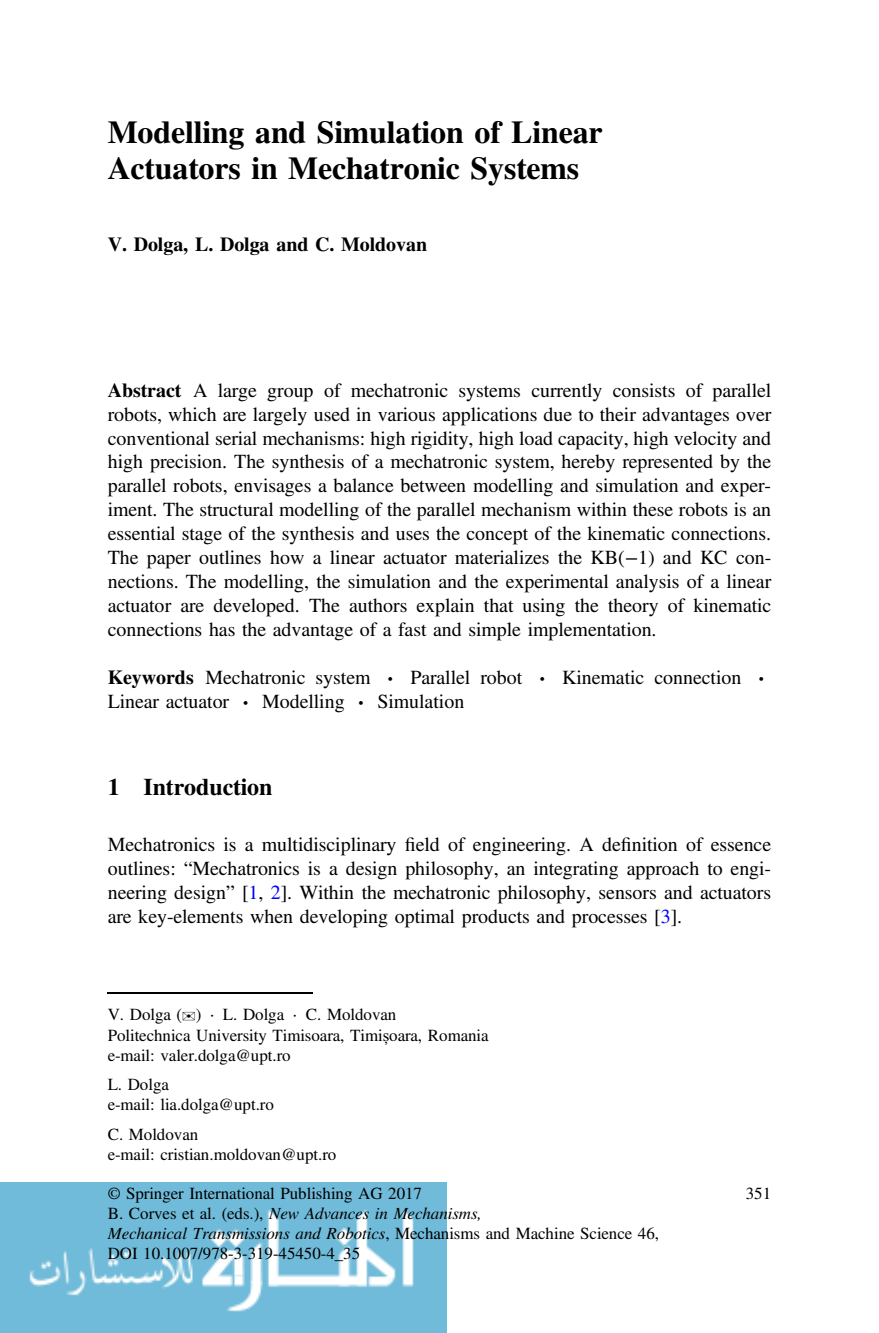
<style>
.page{position:relative;width:879px;height:1333px;background:#fff}
.page>*{position:absolute;margin:0;border:0;box-sizing:border-box;transform-origin:0 0}
.t1{font:31.8px/35.8px "STIX Bold 2";color:#000}
.t2{font:24px "STIX Bold 2";color:#000}
.t3{font:20px/24px "STIX";color:#000;text-align:justify}
.t4{font:20px "STIX Bold 2";color:#000}
.t5{font:17px/20.2px "STIX";color:#000}
.t6{font:17px/20px "STIX Italic 2";color:#000}
.s1{font-family:"STIX Bold 2"}
.s2{font-style:inherit}
.s3{font-size:31.8px}
.s4{font-family:"STIX Regular+fb"}
.s5{color:#00f}
.s6{font-size:20px}
.s7{font-family:"Times.New.Roman.unicode"}
.s8{font-family:"STIX"}
</style>
<div class="page">
<img style="left:0;top:1182px;width:446px;height:150px">
<hr style="left:108px;top:992px;width:205px;height:1px;background:#000">
<h1 class="t1" style="left:108px;top:114px;width:496px">Modelling and Simulation of Linear<br>Actuators in Mechatronic Systems</h1>
<p class="t4" style="left:108px;top:232px;width:321px">V. Dolga, L. Dolga and C. Moldovan</p>
<p class="t3" style="left:108px;top:380px;width:665px"><span class="s1">Abstract</span> A large group of mechatronic systems currently consists of parallel robots, which are largely used in various applications due to their advantages over conventional serial mechanisms: high rigidity, high load capacity, high velocity and high precision. The synthesis of a mechatronic system, hereby represented by the parallel robots, envisages a balance between modelling and simulation and exper&shy;iment. The structural modelling of the parallel mechanism within these robots is an essential stage of the synthesis and uses the concept of the kinematic connections.<br>The paper outlines how a linear actuator materializes the KB(<span class="s2">−</span>1) and KC con&shy;nections. The modelling, the simulation and the experimental analysis of a linear actuator are developed. The authors explain that using the theory of kinematic connections has the advantage of a fast and simple implementation.</p>
<p class="t3" style="left:108px;top:667px;width:659px"><span class="s1">Keywords</span> Mechatronic system <span class="s3">⋅</span> Parallel robot <span class="s3">⋅</span> Kinematic connection <span class="s3">⋅<br></span>Linear actuator <span class="s3">⋅</span> Modelling <span class="s3">⋅</span> Simulation</p>
<p class="t2" style="left:108px;top:773px;width:166px">1 Introduction</p>
<p class="t3" style="left:108px;top:834px;width:665px">Mechatronics is a multidisciplinary <span class="s4">fi</span>eld of engineering. A de<span class="s4">fi</span>nition of essence outlines: <span class="s2">“</span>Mechatronics is a design philosophy, an integrating approach to engi&shy;neering design<span class="s2">”</span> [<span class="s5">1</span>, <span class="s5">2</span>]. Within the mechatronic philosophy, sensors and actuators are key-elements when developing optimal products and processes [<span class="s5">3</span>].</p>
<p class="t5" style="left:108px;top:1005px;width:382px">V. Dolga (<span class="s6">✉</span>) <span class="s2">⋅</span> L. Dolga <span class="s2">⋅</span> C. Moldovan<br>Politechnica University Timisoara, Timi<span class="s7">ș</span>oara, Romania e-mail: valer.dolga@upt.ro</p>
<p class="t5" style="left:108px;top:1076px;width:168px">L. Dolga<br>e-mail: lia.dolga@upt.ro</p>
<p class="t5" style="left:108px;top:1126px;width:230px">C. Moldovan<br>e-mail: cristian.moldovan@upt.ro</p>
<p class="t5" style="left:108px;top:1185px;width:316px">© Springer International Publishing AG 2017</p>
<p class="t6" style="left:108px;top:1203px;width:553px"><span class="s8">B. Corves et al. (eds.),</span> New Advances in Mechanisms,<br>Mechanical Transmissions and Robotics<span class="s8">, Mechanisms and Machine Science 46,</span></p>
<p class="t5" style="left:108px;top:1244px;width:254px">DOI 10.1007/978-3-319-45450-4_35</p>
<p class="t5" style="left:746px;top:1185px;width:27px">351</p>
</div>
